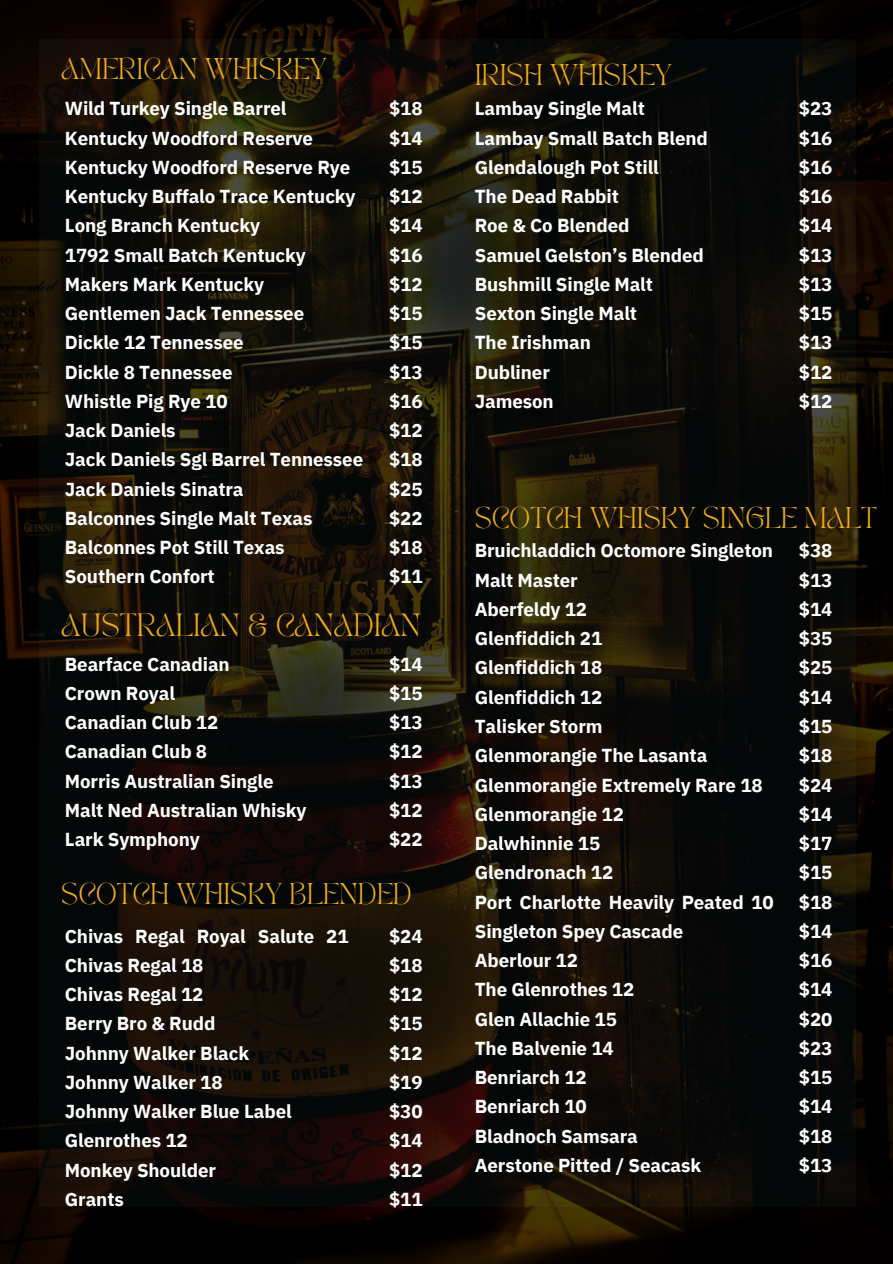
<style>
.page{position:relative;width:893px;height:1264px;background:#fff}
.page>*{position:absolute;margin:0;border:0;box-sizing:border-box;transform-origin:0 0}
.t1{font:22.5px "TAN PEARL Regular";letter-spacing:-.005em;color:#eeac1a}
.t2{font:21px "TAN PEARL Regular";letter-spacing:-.005em;color:#eeac1a}
.t3{font:700 18.75px/29.2px "IBM Plex Sans";letter-spacing:-.005em;color:#fff}
</style>
<div class="page">
<img style="left:0;top:0;width:892px;height:1263px">
<p class="t2" style="left:61px;top:58px;width:267px">AMERICAN WHISKEY</p>
<p class="t3" style="left:65px;top:94px;width:292px">Wild Turkey Single Barrel<br>Kentucky Woodford Reserve<br>Kentucky Woodford Reserve Rye<br>Kentucky Buffalo Trace Kentucky</p>
<p class="t3" style="left:65px;top:211px;width:197px">Long Branch Kentucky</p>
<p class="t3" style="left:65px;top:240px;width:242px">1792 Small Batch Kentucky</p>
<p class="t3" style="left:65px;top:269px;width:201px">Makers Mark Kentucky</p>
<p class="t3" style="left:65px;top:298px;width:241px">Gentlemen Jack Tennessee</p>
<p class="t3" style="left:65px;top:328px;width:180px">Dickle 12 Tennessee</p>
<p class="t3" style="left:65px;top:357px;width:169px">Dickle 8 Tennessee</p>
<h1 class="t3" style="left:65px;top:386px;width:164px">Whistle Pig Rye 10</h1>
<p class="t3" style="left:65px;top:415px;width:112px">Jack Daniels</p>
<p class="t3" style="left:65px;top:445px;width:300px">Jack Daniels Sgl Barrel Tennessee<br>Jack Daniels Sinatra</p>
<p class="t3" style="left:65px;top:503px;width:249px">Balconnes Single Malt Texas<br>Balconnes Pot Still Texas</p>
<p class="t3" style="left:65px;top:562px;width:151px">Southern Confort</p>
<p class="t3" style="left:389px;top:94px;width:35px;text-align:justify">$18 $14 $15 $12 $14 $16 $12 $15 $15 $13 $16 $12 $18 $25 $22 $18 $11</p>
<p class="t1" style="left:61px;top:613px;width:361px">AUSTRALIAN &amp; CANADIAN</p>
<p class="t3" style="left:65px;top:649px;width:166px">Bearface Canadian</p>
<p class="t3" style="left:65px;top:678px;width:112px">Crown Royal</p>
<p class="t3" style="left:65px;top:707px;width:155px">Canadian Club 12</p>
<h1 class="t3" style="left:65px;top:736px;width:144px">Canadian Club 8</h1>
<h1 class="t3" style="left:65px;top:766px;width:243px">Morris Australian Single<br>Malt Ned Australian Whisky</h1>
<p class="t3" style="left:65px;top:824px;width:136px">Lark Symphony</p>
<p class="t3" style="left:389px;top:649px;width:35px;text-align:justify">$14 $15 $13 $12 $13 $12 $22</p>
<p class="t2" style="left:61px;top:883px;width:352px">SCOTCH WHISKY BLENDED</p>
<p class="t3" style="left:65px;top:920px;width:285px">Chivas Regal Royal Salute 21<br>Chivas Regal 18</p>
<h1 class="t3" style="left:65px;top:979px;width:140px">Chivas Regal 12</h1>
<p class="t3" style="left:65px;top:1008px;width:152px">Berry Bro &amp; Rudd</p>
<p class="t3" style="left:65px;top:1037px;width:186px">Johnny Walker Black</p>
<p class="t3" style="left:65px;top:1067px;width:159px">Johnny Walker 18</p>
<p class="t3" style="left:65px;top:1096px;width:228px">Johnny Walker Blue Label<br>Glenrothes 12</p>
<p class="t3" style="left:65px;top:1154px;width:153px">Monkey Shoulder</p>
<p class="t3" style="left:65px;top:1184px;width:60px">Grants</p>
<p class="t3" style="left:389px;top:920px;width:35px;text-align:justify">$24 $18 $12 $15 $12 $19 $30 $14 $12 $11</p>
<p class="t2" style="left:474px;top:63px;width:199px">IRISH WHISKEY</p>
<p class="t3" style="left:474px;top:94px;width:235px">Lambay Single Malt<br>Lambay Small Batch Blend<br>Glendalough Pot Still</p>
<p class="t3" style="left:474px;top:181px;width:146px">The Dead Rabbit</p>
<p class="t3" style="left:474px;top:211px;width:156px">Roe &amp; Co Blended</p>
<p class="t3" style="left:474px;top:240px;width:231px">Samuel Gelston’s Blended<br>Bushmill Single Malt<br>Sexton Single Malt</p>
<p class="t3" style="left:474px;top:328px;width:118px">The Irishman</p>
<p class="t3" style="left:474px;top:357px;width:77px">Dubliner</p>
<p class="t3" style="left:474px;top:386px;width:80px">Jameson</p>
<p class="t3" style="left:798px;top:94px;width:35px;text-align:justify">$23 $16 $16 $16 $14 $13 $13 $15 $13 $12 $12</p>
<p class="t2" style="left:474px;top:506px;width:404px">SCOTCH WHISKY SINGLE MALT</p>
<p class="t3" style="left:474px;top:535px;width:300px">Bruichladdich Octomore Singleton<br>Malt Master</p>
<p class="t3" style="left:474px;top:594px;width:114px">Aberfeldy 12</p>
<p class="t3" style="left:474px;top:623px;width:129px">Glenfiddich 21</p>
<p class="t3" style="left:474px;top:652px;width:129px">Glenfiddich 18</p>
<p class="t3" style="left:474px;top:682px;width:129px">Glenfiddich 12</p>
<p class="t3" style="left:474px;top:711px;width:129px">Talisker Storm</p>
<p class="t3" style="left:474px;top:740px;width:289px">Glenmorangie The Lasanta<br>Glenmorangie Extremely Rare 18<br>Glenmorangie 12</p>
<p class="t3" style="left:474px;top:828px;width:127px">Dalwhinnie 15</p>
<p class="t3" style="left:474px;top:857px;width:140px">Glendronach 12</p>
<p class="t3" style="left:474px;top:886px;width:300px">Port Charlotte Heavily Peated 10<br>Singleton Spey Cascade</p>
<p class="t3" style="left:474px;top:945px;width:105px">Aberlour 12</p>
<p class="t3" style="left:474px;top:974px;width:161px">The Glenrothes 12</p>
<p class="t3" style="left:474px;top:1003px;width:144px">Glen Allachie 15</p>
<p class="t3" style="left:474px;top:1033px;width:140px">The Balvenie 14</p>
<p class="t3" style="left:474px;top:1062px;width:113px">Benriarch 12</p>
<h1 class="t3" style="left:474px;top:1091px;width:113px">Benriarch 10</h1>
<p class="t3" style="left:474px;top:1120px;width:165px">Bladnoch Samsara</p>
<p class="t3" style="left:474px;top:1150px;width:228px">Aerstone Pitted / Seacask</p>
<p class="t3" style="left:798px;top:535px;width:35px;text-align:justify">$38 $13 $14 $35 $25 $14 $15 $18 $24 $14 $17 $15 $18 $14 $16 $14 $20 $23 $15 $14 $18 $13</p>
</div>
